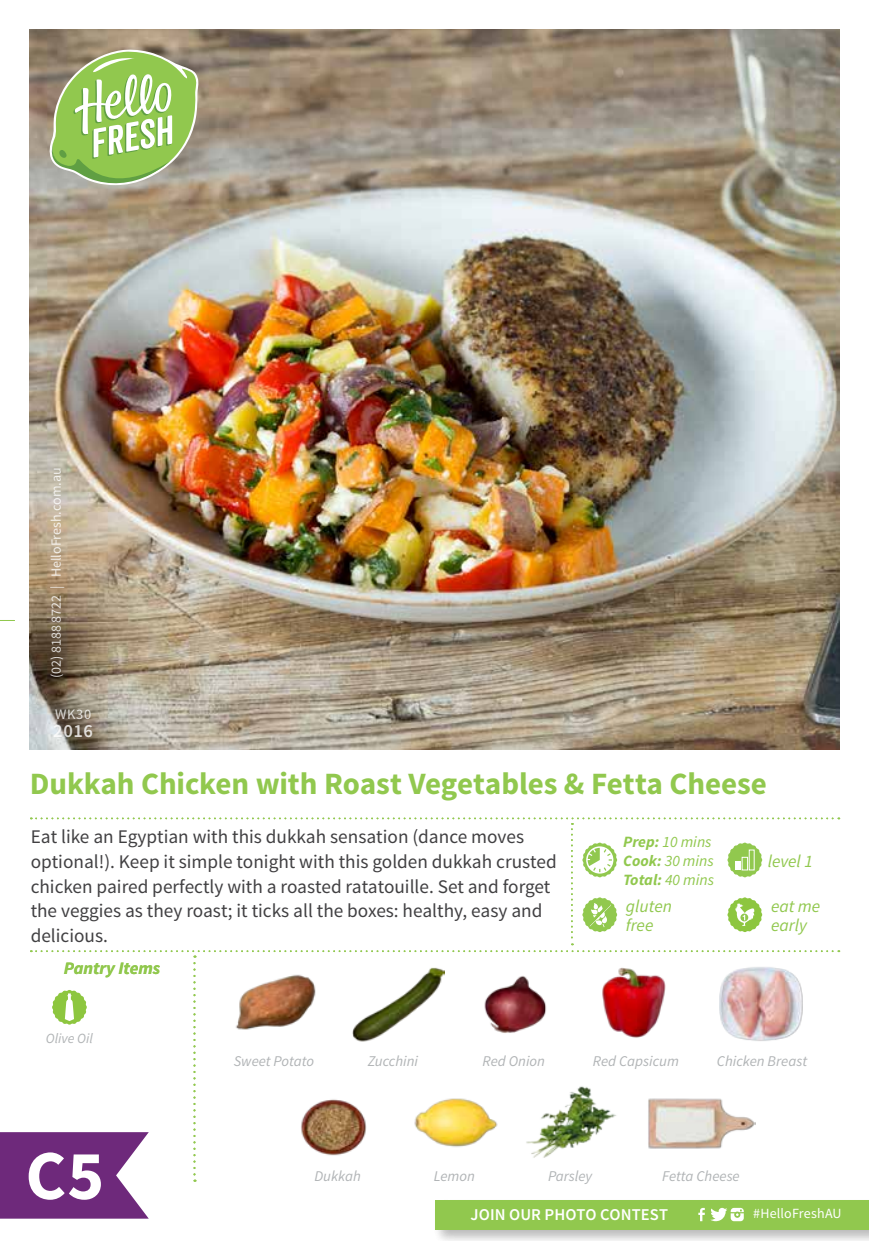
<style>
.page{position:relative;width:869px;height:1241px;background:#fff}
.page>*{position:absolute;margin:0;border:0;box-sizing:border-box;transform-origin:0 0}
.t1{font:700 70px "Source Sans Pro";color:#fff}
.t2{font:700 30.97px "Source Sans Pro";letter-spacing:-.005em;color:#91c84e}
.t3{font:19.25px/24.5px "Source Sans Pro";color:#414042}
.t4{font:600 18.55px "Source Sans Pro";color:#fff}
.t5{font:italic 17.5px/18.6px "Source Sans Pro";color:#91c84e}
.t6{font:italic 700 17.5px "Source Sans Pro";color:#91c84e}
.t7{font:600 16.45px "Source Sans Pro";letter-spacing:.005em;color:#fff}
.t8{font:italic 15.75px/18.9px "Source Sans Pro";color:#91c84e}
.t9{font:italic 14.88px "Source Sans Pro";color:#b1b4b6}
.t10{font:14.53px "Source Sans Pro";color:#fff}
.t11{font:14px "Source Sans Pro";color:#fff}
.t12{font:italic 14px "Source Sans Pro";color:#b1b4b6}
.s1{font-weight:700}
</style>
<div class="page">
<img style="left:30px;top:30px;width:808px;height:719px">
<svg style="left:50px;top:50px;width:148px;height:135px"></svg>
<svg style="left:0;top:620px;width:14px;height:1px"></svg>
<div style="left:432px;top:1197px;width:436px;height:43px;background:#000;opacity:.15"></div>
<div style="left:435px;top:1199px;width:433px;height:29px;background:#91c84e"></div>
<svg style="left:0;top:817px;width:839px;height:403px"></svg>
<p class="t11" style="left:47px;top:678px;width:212px;rotate:-90deg">(02) 8188 8722 | HelloFresh.com.au</p>
<p class="t10" style="left:55px;top:705px;width:38px">WK30</p>
<p class="t4" style="left:53px;top:719px;width:41px">2016</p>
<h2 class="t2" style="left:30px;top:763px;width:738px">Dukkah Chicken with Roast Vegetables &amp; Fetta Cheese</h2>
<p class="t8" style="left:623px;top:832px;width:92px"><span class="s1">Prep:</span> 10 mins<br><span class="s1">Cook:</span> 30 mins<br><span class="s1">Total:</span> 40 mins</p>
<p class="t3" style="left:31px;top:825px;width:527px">Eat like an Egyptian with this dukkah sensation (dance moves optional!). Keep it simple tonight with this golden dukkah crusted chicken paired perfectly with a roasted ratatouille. Set and forget the veggies as they roast; it ticks all the boxes: healthy, easy and delicious.</p>
<p class="t5" style="left:767px;top:851px;width:46px">level 1</p>
<p class="t5" style="left:770px;top:896px;width:51px">eat me early</p>
<p class="t5" style="left:625px;top:896px;width:47px">gluten free</p>
<p class="t6" style="left:64px;top:956px;width:98px">Pantry Items</p>
<p class="t12" style="left:46px;top:1029px;width:48px">Olive Oil</p>
<h1 class="t1" style="left:25px;top:1130px;width:80px">C5</h1>
<p class="t9" style="left:233px;top:1051px;width:82px">Sweet Potato</p>
<p class="t9" style="left:482px;top:1051px;width:64px">Red Onion</p>
<p class="t9" style="left:716px;top:1051px;width:92px">Chicken Breast</p>
<p class="t9" style="left:367px;top:1051px;width:52px">Zucchini</p>
<p class="t9" style="left:592px;top:1051px;width:87px">Red Capsicum</p>
<p class="t9" style="left:314px;top:1167px;width:48px">Dukkah</p>
<p class="t9" style="left:548px;top:1166px;width:46px">Parsley</p>
<p class="t9" style="left:662px;top:1166px;width:79px">Fetta Cheese</p>
<p class="t9" style="left:433px;top:1166px;width:43px">Lemon</p>
<p class="t7" style="left:470px;top:1203px;width:199px">JOIN OUR PHOTO CONTEST</p>
<p class="t11" style="left:753px;top:1204px;width:90px">#HelloFreshAU</p>
</div>
